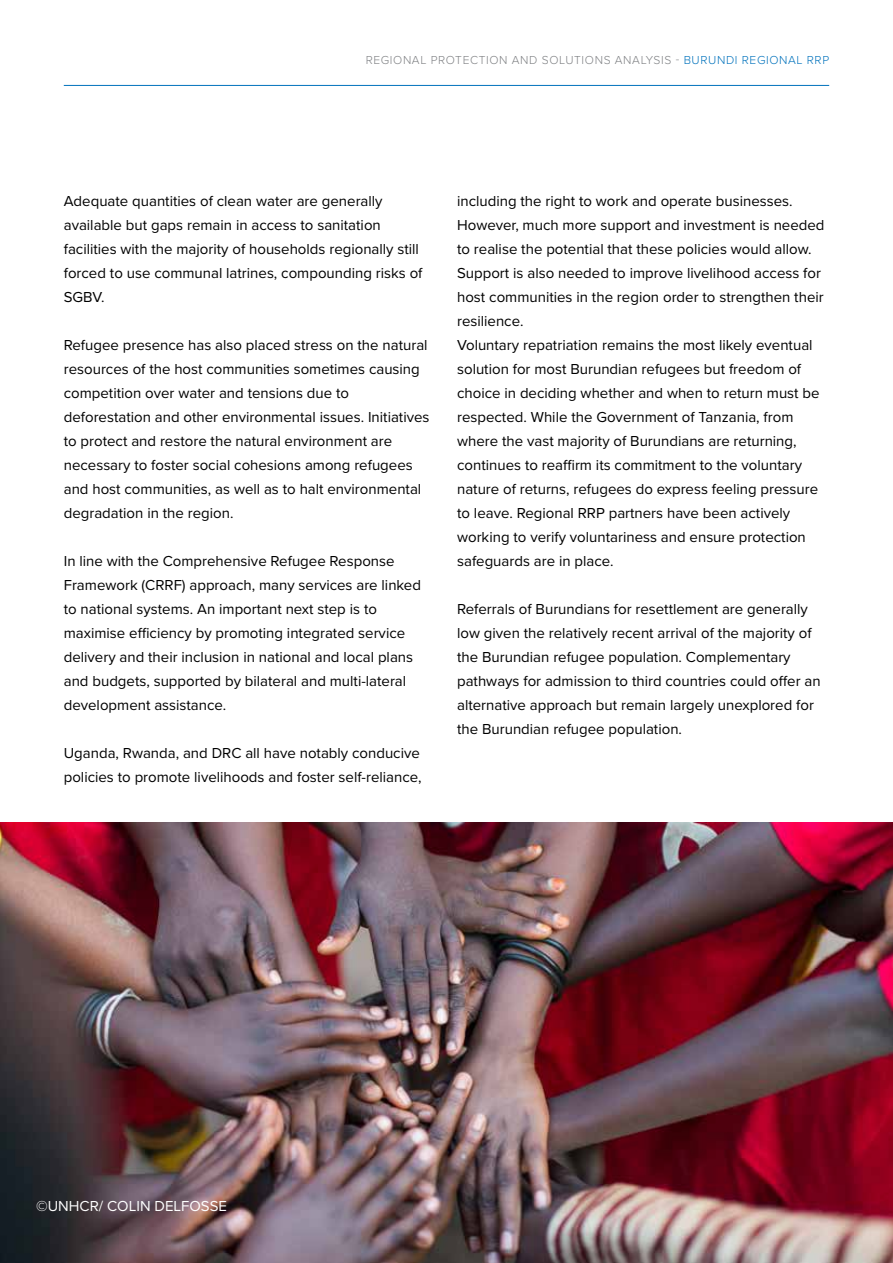
<style>
.page{position:relative;width:893px;height:1263px;background:#fff}
.page>*{position:absolute;margin:0;border:0;box-sizing:border-box;transform-origin:0 0}
.t1{font:15px/24px "Proxima Nova";color:#000}
.t2{font:15px "Proxima Nova";color:#fff}
.t3{font:300 12px "Proxima Nova";letter-spacing:.05em;color:#808285}
.t4{font:300 12px "Proxima Nova";letter-spacing:.05em;color:#0072bc}
.s1{color:#808285}
</style>
<div class="page">
<hr style="left:64px;top:85px;width:765px;height:1px;background:#0072bc">
<img style="left:0;top:823px;width:893px;height:440px">
<p class="t3" style="left:366px;top:51px;width:17px">REGIONAL</p>
<p class="t3" style="left:431px;top:51px;width:63px">PROTECTION</p>
<p class="t3" style="left:512px;top:51px;width:10px">AND</p>
<p class="t3" style="left:542px;top:51px;width:17px">SOLU</p>
<p class="t3" style="left:574px;top:51px;width:16px">TIONS</p>
<p class="t3" style="left:615px;top:51px;width:17px">ANAL</p>
<p class="t3" style="left:646px;top:51px;width:15px">YSIS</p>
<p class="t4" style="left:676px;top:51px;width:155px"><span class="s1">-</span> BURUNDI REGIONAL RRP</p>
<p class="t1" style="left:64px;top:189px;width:360px">Adequate quantities of clean water are generally available but gaps remain in access to sanitation facilities with the majority of households regionally still forced to use communal latrines, compounding risks of SGBV.</p>
<p class="t1" style="left:64px;top:333px;width:367px">Refugee presence has also placed stress on the natural resources of the host communities sometimes causing competition over water and tensions due to deforestation and other environmental issues. Initiatives to protect and restore the natural environment are necessary to foster social cohesions among refugees and host communities, as well as to halt environmental degradation in the region.</p>
<p class="t1" style="left:64px;top:549px;width:359px">In line with the Comprehensive Refugee Response Framework (CRRF) approach, many services are linked to national systems. An important next step is to maximise efficiency by promoting integrated service delivery and their inclusion in national and local plans and budgets, supported by bilateral and multi-lateral development assistance.</p>
<p class="t1" style="left:64px;top:741px;width:359px">Uganda, Rwanda, and DRC all have notably conducive policies to promote livelihoods and foster self-reliance,</p>
<p class="t1" style="left:457px;top:189px;width:369px">including the right to work and operate businesses.<br>However, much more support and investment is needed to realise the potential that these policies would allow.<br>Support is also needed to improve livelihood access for host communities in the region order to strengthen their resilience.<br>Voluntary repatriation remains the most likely eventual solution for most Burundian refugees but freedom of choice in deciding whether and when to return must be respected. While the Government of Tanzania, from where the vast majority of Burundians are returning, continues to reaffirm its commitment to the voluntary nature of returns, refugees do express feeling pressure to leave. Regional RRP partners have been actively working to verify voluntariness and ensure protection safeguards are in place.</p>
<p class="t1" style="left:457px;top:597px;width:365px">Referrals of Burundians for resettlement are generally low given the relatively recent arrival of the majority of the Burundian refugee population. Complementary pathways for admission to third countries could offer an alternative approach but remain largely unexplored for the Burundian refugee population.</p>
<p class="t2" style="left:36px;top:1195px;width:192px">©UNHCR/ COLIN DELFOSSE</p>
</div>
